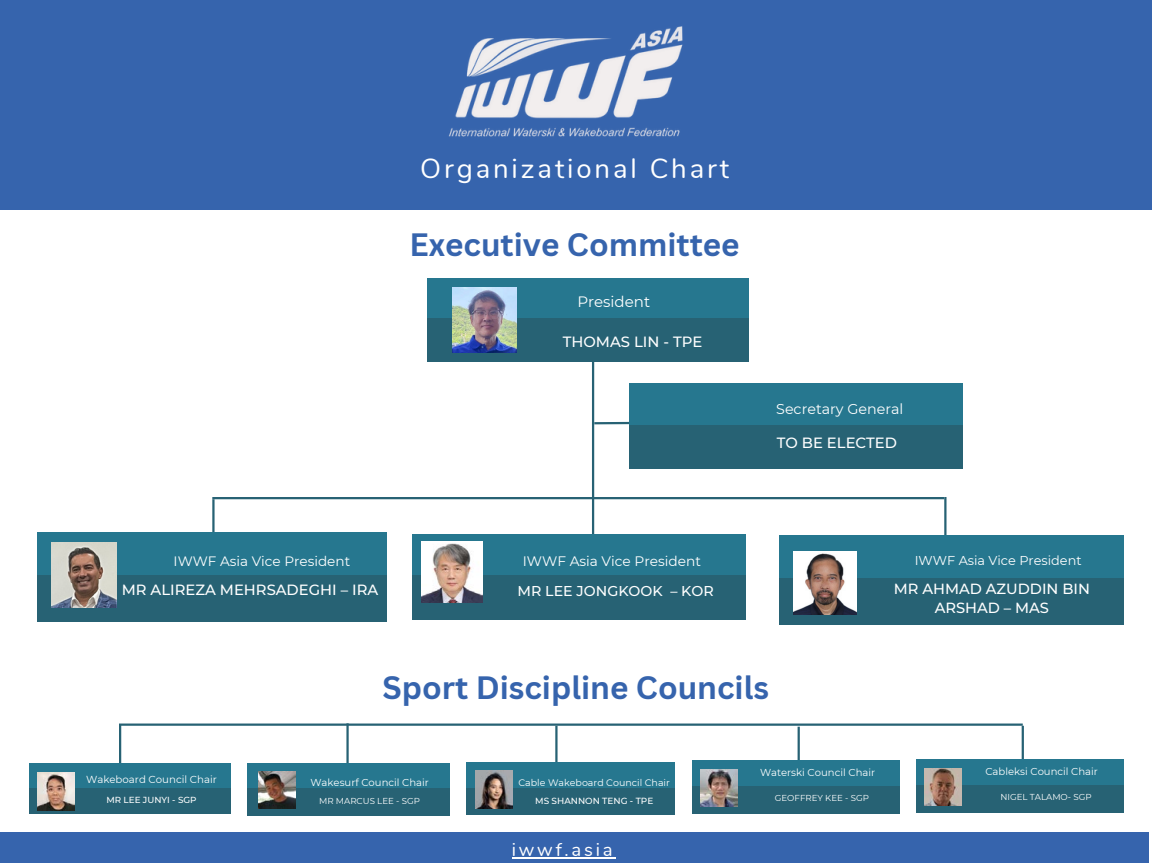
<style>
.page{position:relative;width:1152px;height:864px;background:#fff}
.page>*{position:absolute;margin:0;border:0;box-sizing:border-box;transform-origin:0 0}
.t1{font:700 31.5px "Canva Sans";color:#3664ad}
.t2{font:27.45px "Nunito";letter-spacing:.105em;color:#fff}
.t3{font:18.45px "Nunito";letter-spacing:.15em;color:#fff}
.t4{font:15px "Montserrat";color:#fff}
.t5{font:500 14.85px "Montserrat";color:#fff}
.t6{font:500 14.7px/19.5px "Montserrat";color:#fff;text-align:center}
.t7{font:500 14.25px "Montserrat";color:#fff}
.t8{font:14.25px "Montserrat";color:#fff}
.t9{font:13.65px "Montserrat";color:#fff}
.t10{font:12.9px "Montserrat";color:#fff}
.t11{font:10.2px "Montserrat";color:#fff}
.t12{font:10.05px "Montserrat";color:#fff}
.t13{font:9.45px "Montserrat";color:#fff}
.t14{font:500 8.85px "Montserrat";color:#fff}
.t15{font:8.7px "Montserrat";color:#fff}
</style>
<div class="page">
<hr style="left:592px;top:342px;width:2px;height:205px;background:#276274">
<hr style="left:944px;top:497px;width:3px;height:73px;background:#276274">
<hr style="left:212px;top:497px;width:732px;height:2px;background:#276274">
<svg style="left:594px;top:420px;width:35px;height:6px"></svg>
<div style="left:629px;top:424px;width:334px;height:45px;background:#276274"></div>
<div style="left:629px;top:383px;width:334px;height:41px;background:#26778f"></div>
<div style="left:0;top:0;width:1152px;height:210px;background:#3664ad"></div>
<div style="left:0;top:833px;width:1149px;height:30px;background:#3664ad"></div>
<div style="left:427px;top:318px;width:321px;height:43px;background:#276274"></div>
<div style="left:427px;top:279px;width:321px;height:39px;background:#26778f"></div>
<hr style="left:346px;top:723px;width:3px;height:81px;background:#276274">
<hr style="left:798px;top:727px;width:2px;height:75px;background:#276274">
<hr style="left:119px;top:724px;width:904px;height:2px;background:#276274">
<hr style="left:555px;top:726px;width:3px;height:80px;background:#276274">
<hr style="left:119px;top:724px;width:2px;height:81px;background:#276274">
<hr style="left:212px;top:499px;width:3px;height:73px;background:#276274">
<div style="left:37px;top:575px;width:350px;height:47px;background:#276274"></div>
<div style="left:37px;top:532px;width:350px;height:43px;background:#26778f"></div>
<img style="left:452px;top:288px;width:65px;height:64px">
<div style="left:413px;top:575px;width:333px;height:45px;background:#276274"></div>
<div style="left:413px;top:534px;width:333px;height:41px;background:#26778f"></div>
<img style="left:422px;top:542px;width:60px;height:60px">
<div style="left:779px;top:578px;width:344px;height:46px;background:#276274"></div>
<div style="left:779px;top:536px;width:344px;height:42px;background:#26778f"></div>
<img style="left:794px;top:552px;width:62px;height:63px">
<div style="left:29px;top:787px;width:201px;height:27px;background:#276274"></div>
<div style="left:29px;top:763px;width:201px;height:24px;background:#26778f"></div>
<img style="left:37px;top:773px;width:38px;height:37px">
<div style="left:247px;top:788px;width:203px;height:27px;background:#276274"></div>
<div style="left:247px;top:763px;width:203px;height:25px;background:#26778f"></div>
<img style="left:258px;top:772px;width:37px;height:37px">
<div style="left:467px;top:787px;width:208px;height:28px;background:#276274"></div>
<div style="left:467px;top:762px;width:208px;height:25px;background:#26778f"></div>
<img style="left:475px;top:770px;width:38px;height:38px">
<div style="left:692px;top:786px;width:207px;height:28px;background:#276274"></div>
<div style="left:692px;top:760px;width:207px;height:26px;background:#26778f"></div>
<img style="left:700px;top:770px;width:37px;height:37px">
<img style="left:449px;top:26px;width:234px;height:111px">
<img style="left:51px;top:542px;width:66px;height:66px">
<hr style="left:1022px;top:726px;width:2px;height:75px;background:#276274">
<div style="left:916px;top:785px;width:207px;height:28px;background:#276274"></div>
<div style="left:916px;top:759px;width:207px;height:26px;background:#26778f"></div>
<img style="left:925px;top:769px;width:37px;height:37px">
<hr style="left:512px;top:857px;width:104px;height:1px;background:#fff">
<p class="t2" style="left:420px;top:150px;width:310px">Organizational Chart</p>
<p class="t1" style="left:409px;top:223px;width:332px">Executive Committee</p>
<p class="t4" style="left:577px;top:292px;width:74px">President</p>
<p class="t5" style="left:563px;top:333px;width:141px">THOMAS LIN - TPE</p>
<p class="t8" style="left:776px;top:401px;width:129px">Secretary General</p>
<p class="t5" style="left:777px;top:434px;width:122px">TO BE ELECTED</p>
<p class="t9" style="left:174px;top:553px;width:178px">IWWF Asia Vice President</p>
<p class="t5" style="left:122px;top:581px;width:258px">MR ALIREZA MEHRSADEGHI – IRA</p>
<p class="t9" style="left:523px;top:553px;width:180px">IWWF Asia Vice President</p>
<p class="t7" style="left:518px;top:582px;width:198px">MR LEE JONGKOOK – KOR</p>
<p class="t1" style="left:383px;top:665px;width:388px">Sport Discipline Councils</p>
<p class="t10" style="left:915px;top:553px;width:168px">IWWF Asia Vice President</p>
<p class="t6" style="left:894px;top:579px;width:198px">MR AHMAD AZUDDIN BIN<br>ARSHAD – MAS</p>
<p class="t11" style="left:86px;top:774px;width:132px">Wakeboard Council Chair</p>
<p class="t14" style="left:106px;top:794px;width:92px">MR LEE JUNYI - SGP</p>
<p class="t12" style="left:310px;top:777px;width:120px">Wakesurf Council Chair</p>
<p class="t15" style="left:319px;top:796px;width:102px">MR MARCUS LEE - SGP</p>
<p class="t13" style="left:518px;top:777px;width:153px">Cable Wakeboard Council Chair</p>
<p class="t14" style="left:535px;top:795px;width:120px">MS SHANNON TENG - TPE</p>
<p class="t3" style="left:512px;top:837px;width:102px">iwwf.asia</p>
<p class="t12" style="left:760px;top:766px;width:117px">Waterski Council Chair</p>
<p class="t15" style="left:775px;top:793px;width:96px">GEOFFREY KEE - SGP</p>
<p class="t12" style="left:985px;top:766px;width:114px">Cableksi Council Chair</p>
<p class="t15" style="left:1000px;top:792px;width:93px">NIGEL TALAMO- SGP</p>
</div>
